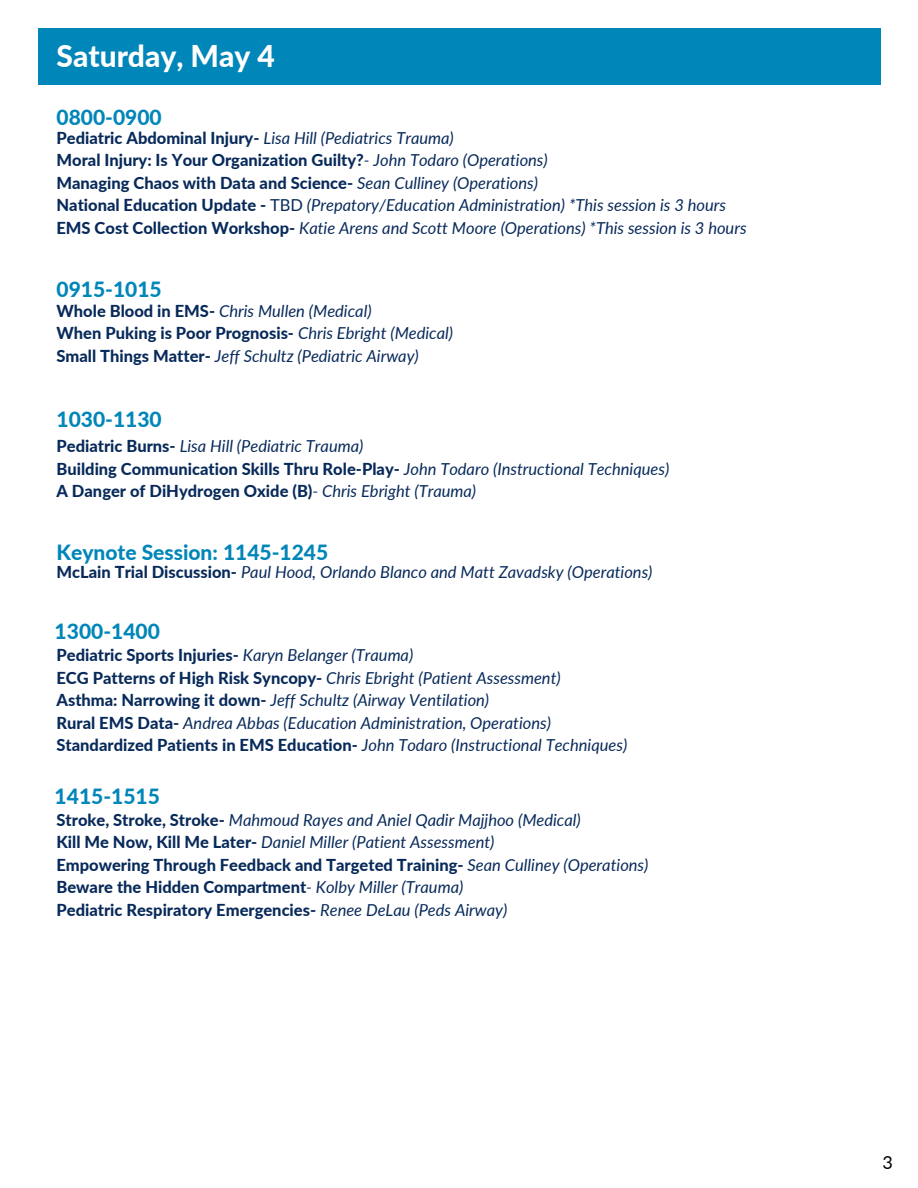
<style>
.page{position:relative;width:918px;height:1188px;background:#fff}
.page>*{position:absolute;margin:0;border:0;box-sizing:border-box;transform-origin:0 0}
.t1{font:800 30px "Lato";color:#fff}
.t2{font:800 21px "Lato";color:#0086b8}
.t3{font:18px "Lato";color:#000}
.t4{font:italic 16.5px "Lato";color:#082a5a}
.t5{font:800 16.5px "Lato";color:#082a5a}
.s1{font-weight:800;font-style:normal}
.s2{font-weight:400;font-style:italic}
.s3{font-style:normal}
</style>
<div class="page">
<div style="left:38px;top:28px;width:842px;height:57px;background:#0086b8"></div>
<p class="t1" style="left:57px;top:37px;width:220px">Saturday, May 4</p>
<p class="t2" style="left:57px;top:104px;width:107px">0800-0900</p>
<h1 class="t4" style="left:57px;top:128px;width:399px"><span class="s1">Pediatric Abdominal Injury-</span> Lisa Hill (Pediatrics Trauma)</h1>
<h2 class="t5" style="left:57px;top:150px;width:493px">Moral Injury: Is Your Organization Guilty?<span class="s2">- John Todaro (Operations)</span></h2>
<p class="t5" style="left:57px;top:173px;width:483px">Managing Chaos with Data and Science- <span class="s2">Sean Culliney (Operations)</span></p>
<p class="t4" style="left:57px;top:195px;width:671px"><span class="s1">National Education Update -</span> <span class="s3">TBD</span> (Prepatory/Education Administration) *This session is 3 hours</p>
<p class="t4" style="left:57px;top:218px;width:692px"><span class="s1">EMS Cost Collection Workshop-</span> Katie Arens and Scott Moore (Operations) *This session is 3 hours</p>
<p class="t2" style="left:57px;top:276px;width:107px">0915-1015</p>
<p class="t4" style="left:57px;top:300px;width:317px"><span class="s1">Whole Blood in EMS-</span> Chris Mullen (Medical)</p>
<h2 class="t5" style="left:57px;top:323px;width:398px">When Puking is Poor Prognosis- <span class="s2">Chris Ebright (Medical)</span></h2>
<p class="t4" style="left:57px;top:345px;width:364px"><span class="s1">Small Things Matter-</span> Jeff Schultz (Pediatric Airway)</p>
<p class="t2" style="left:57px;top:406px;width:107px">1030-1130</p>
<p class="t4" style="left:57px;top:436px;width:308px"><span class="s1">Pediatric Burns-</span> Lisa Hill (Pediatric Trauma)</p>
<h2 class="t5" style="left:57px;top:458px;width:614px">Building Communication Skills Thru Role-Play- <span class="s2">John Todaro (Instructional Techniques)</span></h2>
<p class="t5" style="left:57px;top:481px;width:421px">A Danger of DiHydrogen Oxide (B)<span class="s2">- Chris Ebright (Trauma)</span></p>
<p class="t2" style="left:57px;top:539px;width:273px">Keynote Session: 1145-1245</p>
<p class="t4" style="left:57px;top:562px;width:598px"><span class="s1">McLain Trial Discussion-</span> Paul Hood, Orlando Blanco and Matt Zavadsky (Operations)</p>
<h2 class="t2" style="left:55px;top:618px;width:107px">1300-1400</h2>
<p class="t5" style="left:57px;top:645px;width:358px">Pediatric Sports Injuries- <span class="s2">Karyn Belanger (Trauma)</span></p>
<h2 class="t4" style="left:57px;top:667px;width:506px"><span class="s1">ECG Patterns of High Risk Syncopy-</span> Chris Ebright (Patient Assessment)</h2>
<p class="t4" style="left:57px;top:690px;width:434px"><span class="s1">Asthma: Narrowing it down-</span> Jeff Schultz (Airway Ventilation)</p>
<p class="t4" style="left:57px;top:712px;width:496px"><span class="s1">Rural EMS Data-</span> Andrea Abbas (Education Administration, Operations)</p>
<p class="t5" style="left:57px;top:735px;width:572px">Standardized Patients in EMS Education- <span class="s2">John Todaro (Instructional Techniques)</span></p>
<p class="t2" style="left:55px;top:783px;width:107px">1415-1515</p>
<p class="t4" style="left:57px;top:809px;width:526px"><span class="s1">Stroke, Stroke, Stroke-</span> Mahmoud Rayes and Aniel Qadir Majjhoo (Medical)</p>
<h2 class="t4" style="left:57px;top:832px;width:440px"><span class="s1">Kill Me Now, Kill Me Later-</span> Daniel Miller (Patient Assessment)</h2>
<p class="t5" style="left:57px;top:854px;width:593px">Empowering Through Feedback and Targeted Training- <span class="s2">Sean Culliney (Operations)</span></p>
<p class="t5" style="left:57px;top:877px;width:408px">Beware the Hidden Compartment<span class="s2">- Kolby Miller (Trauma)</span></p>
<p class="t5" style="left:57px;top:899px;width:452px">Pediatric Respiratory Emergencies- <span class="s2">Renee DeLau (Peds Airway)</span></p>
<p class="t3" style="left:882px;top:1151px;width:12px">3</p>
</div>
